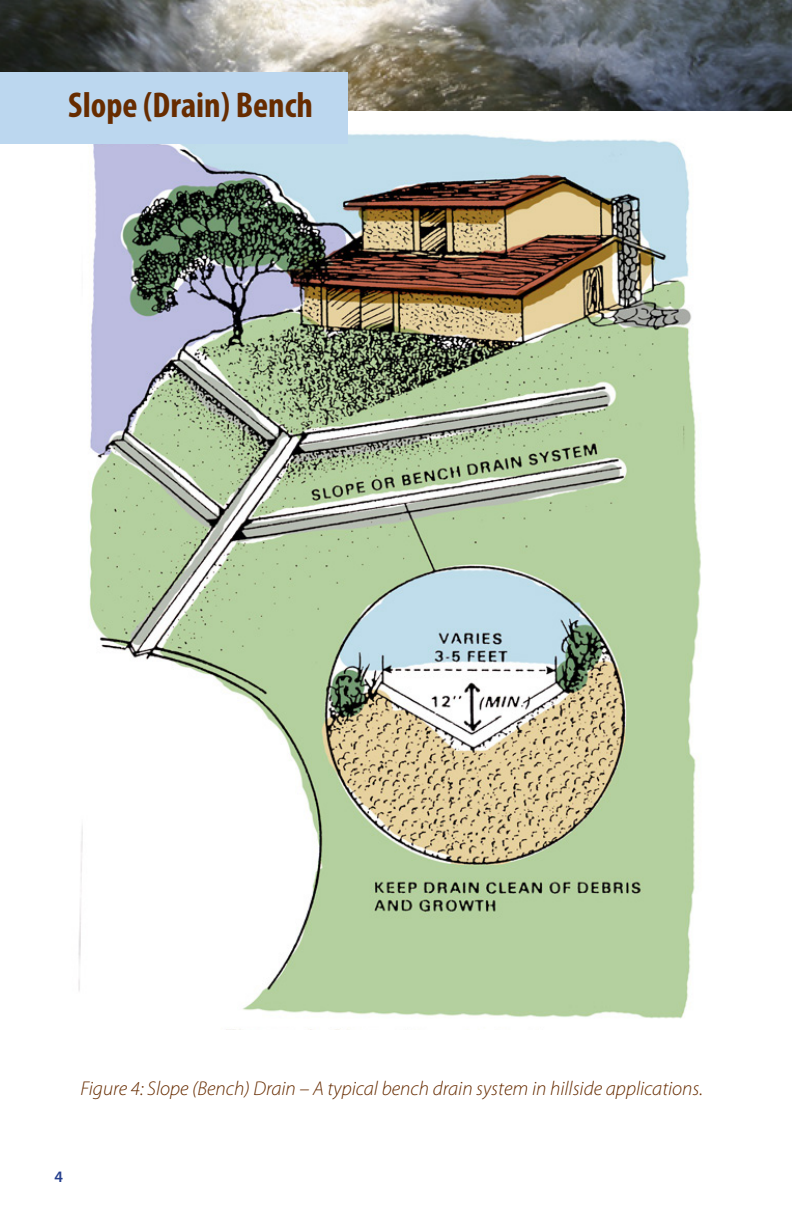
<style>
.page{position:relative;width:792px;height:1224px;background:#fff}
.page>*{position:absolute;margin:0;border:0;box-sizing:border-box;transform-origin:0 0}
.t1{font:700 condensed 36px "Myriad Pro";color:#672c00}
.t2{font:italic 300 20px "Myriad Pro";color:#672c00}
.t3{font:600 16px "Myriad Pro";color:#253f8e}
</style>
<div class="page">
<img style="left:78px;top:134px;width:623px;height:885px">
<img style="left:0;top:0;width:792px;height:111px">
<div style="left:0;top:72px;width:348px;height:72px;background:#bcd7ef"></div>
<p class="t1" style="left:68px;top:83px;width:246px">Slope (Drain) Bench</p>
<p class="t2" style="left:81px;top:1078px;width:624px">Figure 4: Slope (Bench) Drain – A typical bench drain system in hillside applications.</p>
<p class="t3" style="left:55px;top:1166px;width:10px">4</p>
</div>
